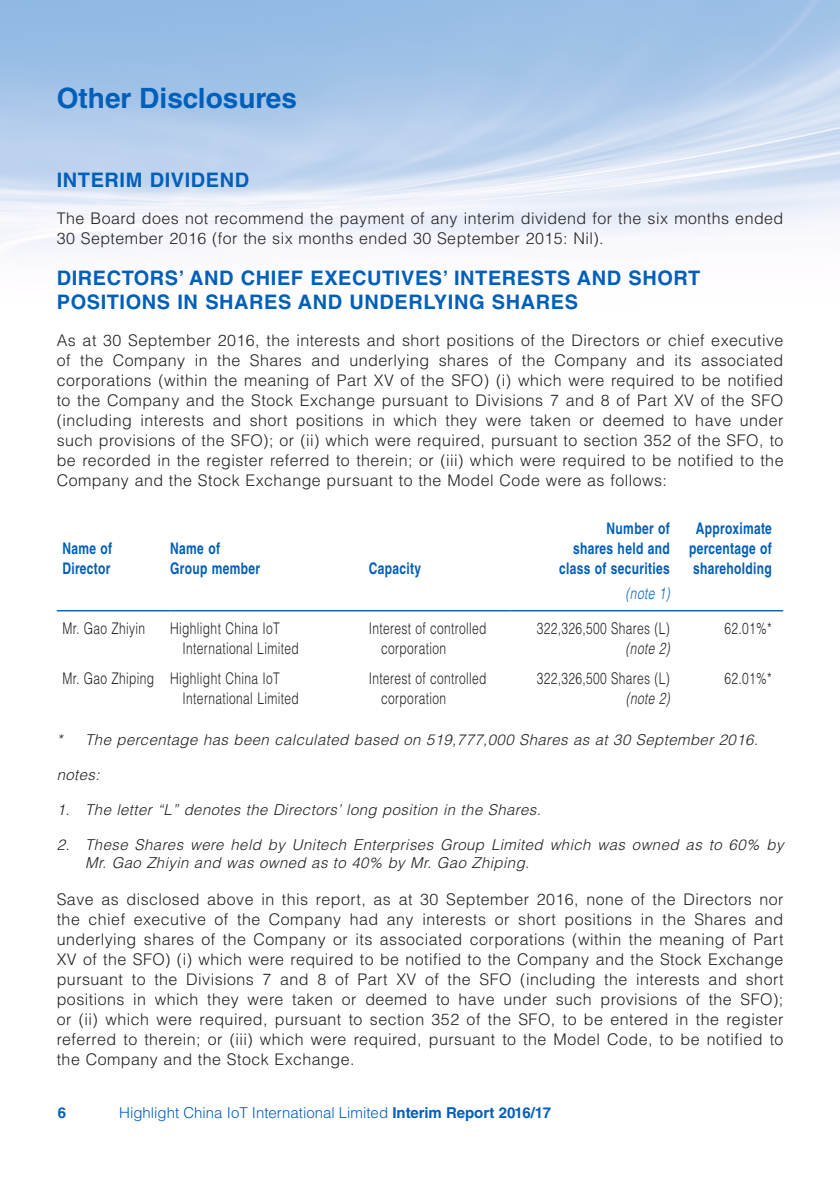
<style>
.page{position:relative;width:840px;height:1191px;background:#fff}
.page>*{position:absolute;margin:0;border:0;box-sizing:border-box;transform-origin:0 0}
.t1{font:700 28px "Helvetica LT Std";color:#005fb9}
.t2{font:700 20px/24px "Helvetica LT Std";letter-spacing:.03em;color:#005fb9}
.t3{font:300 16px/20px "Helvetica LT Std";letter-spacing:.03em;color:#231f20;text-align:justify}
.t4{font:300 16px/20px "Helvetica LT Std";letter-spacing:.03em;color:#231f20;scale:.75 1}
.t5{font:700 16px/20px "Helvetica LT Std";letter-spacing:.03em;color:#005fb9;scale:.75 1}
.t6{font:italic 300 16px "Helvetica LT Std";letter-spacing:.03em;color:#231f20;scale:.75 1}
.t7{font:italic 300 16px "Helvetica LT Std";color:#005fb9;scale:.75 1}
.t8{font:italic 300 15px/18px "Helvetica LT Std";letter-spacing:.03em;color:#231f20}
.t9{font:300 15px "Helvetica LT Std";color:#005fb9}
.t10{font:700 15px "Helvetica LT Std";color:#005fb9}
.s1{font-weight:700}
</style>
<div class="page">
<img style="left:0;top:0;width:839px;height:612px">
<hr style="left:57px;top:610px;width:113px;height:1px;background:#005fb9">
<hr style="left:170px;top:610px;width:199px;height:1px;background:#005fb9">
<hr style="left:369px;top:610px;width:141px;height:1px;background:#005fb9">
<hr style="left:510px;top:610px;width:170px;height:1px;background:#005fb9">
<hr style="left:680px;top:610px;width:102px;height:1px;background:#005fb9">
<h1 class="t1" style="left:57px;top:81px;width:242px">Other Disclosures</h1>
<p class="t2" style="left:57px;top:167px;width:194px">INTERIM DIVIDEND</p>
<p class="t3" style="left:57px;top:208px;width:727px">The Board does not recommend the payment of any interim dividend for the six months ended<br>30 September 2016 (for the six months ended 30 September 2015: Nil).</p>
<p class="t2" style="left:57px;top:265px;width:644px">DIRECTORS’ AND CHIEF EXECUTIVES’ INTERESTS AND SHORT<br>POSITIONS IN SHARES AND UNDERLYING SHARES</p>
<p class="t3" style="left:57px;top:330px;width:727px">As at 30 September 2016, the interests and short positions of the Directors or chief executive of the Company in the Shares and underlying shares of the Company and its associated corporations (within the meaning of Part XV of the SFO) (i) which were required to be notified to the Company and the Stock Exchange pursuant to Divisions 7 and 8 of Part XV of the SFO (including interests and short positions in which they were taken or deemed to have under such provisions of the SFO); or (ii) which were required, pursuant to section 352 of the SFO, to be recorded in the register referred to therein; or (iii) which were required to be notified to the Company and the Stock Exchange pursuant to the Model Code were as follows:</p>
<p class="t5" style="left:62px;top:538px;width:68px">Name of<br>Director</p>
<p class="t5" style="left:170px;top:538px;width:121px">Name of<br>Group member</p>
<p class="t5" style="left:368px;top:558px;width:71px">Capacity</p>
<p class="t5" style="left:559px;top:518px;width:149px;text-align:right">Number of<br>shares held and class of securities</p>
<p class="t5" style="left:688px;top:518px;width:112px;text-align:center">Approximate percentage of shareholding</p>
<p class="t7" style="left:625px;top:583px;width:60px">(note 1)</p>
<p class="t4" style="left:62px;top:618px;width:112px">Mr. Gao Zhiyin</p>
<p class="t4" style="left:182px;top:618px;width:156px;text-indent:-12px">Highlight China IoT<br>International Limited</p>
<p class="t4" style="left:381px;top:618px;width:142px;text-indent:-12px">Interest of controlled corporation</p>
<p class="t4" style="left:536px;top:618px;width:179px">322,326,500 Shares (L)</p>
<p class="t6" style="left:625px;top:639px;width:60px">(note 2)</p>
<p class="t4" style="left:182px;top:667px;width:156px;text-indent:-120px">Mr. Gao Zhiping Highlight China IoT<br>International Limited</p>
<p class="t4" style="left:381px;top:667px;width:142px;text-indent:-12px">Interest of controlled corporation</p>
<p class="t4" style="left:536px;top:667px;width:179px">322,326,500 Shares (L)</p>
<p class="t6" style="left:625px;top:688px;width:60px">(note 2)</p>
<p class="t4" style="left:724px;top:618px;width:65px">62.01%*</p>
<p class="t4" style="left:724px;top:667px;width:65px">62.01%*</p>
<p class="t8" style="left:57px;top:731px;width:702px">* The percentage has been calculated based on 519,777,000 Shares as at 30 September 2016.</p>
<p class="t8" style="left:57px;top:766px;width:44px">notes:</p>
<p class="t8" style="left:57px;top:801px;width:485px">1. The letter “L” denotes the Directors’ long position in the Shares.</p>
<p class="t8" style="left:85px;top:836px;width:699px;text-indent:-28px">2. These Shares were held by Unitech Enterprises Group Limited which was owned as to 60% by<br>Mr. Gao Zhiyin and was owned as to 40% by Mr. Gao Zhiping.</p>
<p class="t3" style="left:57px;top:889px;width:727px">Save as disclosed above in this report, as at 30 September 2016, none of the Directors nor the chief executive of the Company had any interests or short positions in the Shares and underlying shares of the Company or its associated corporations (within the meaning of Part XV of the SFO) (i) which were required to be notified to the Company and the Stock Exchange pursuant to the Divisions 7 and 8 of Part XV of the SFO (including the interests and short positions in which they were taken or deemed to have under such provisions of the SFO); or (ii) which were required, pursuant to section 352 of the SFO, to be entered in the register referred to therein; or (iii) which were required, pursuant to the Model Code, to be notified to the Company and the Stock Exchange.</p>
<p class="t10" style="left:58px;top:1104px;width:10px">6</p>
<p class="t9" style="left:119px;top:1103px;width:433px">Highlight China IoT International Limited <span class="s1">Interim Report 2016/17</span></p>
</div>
